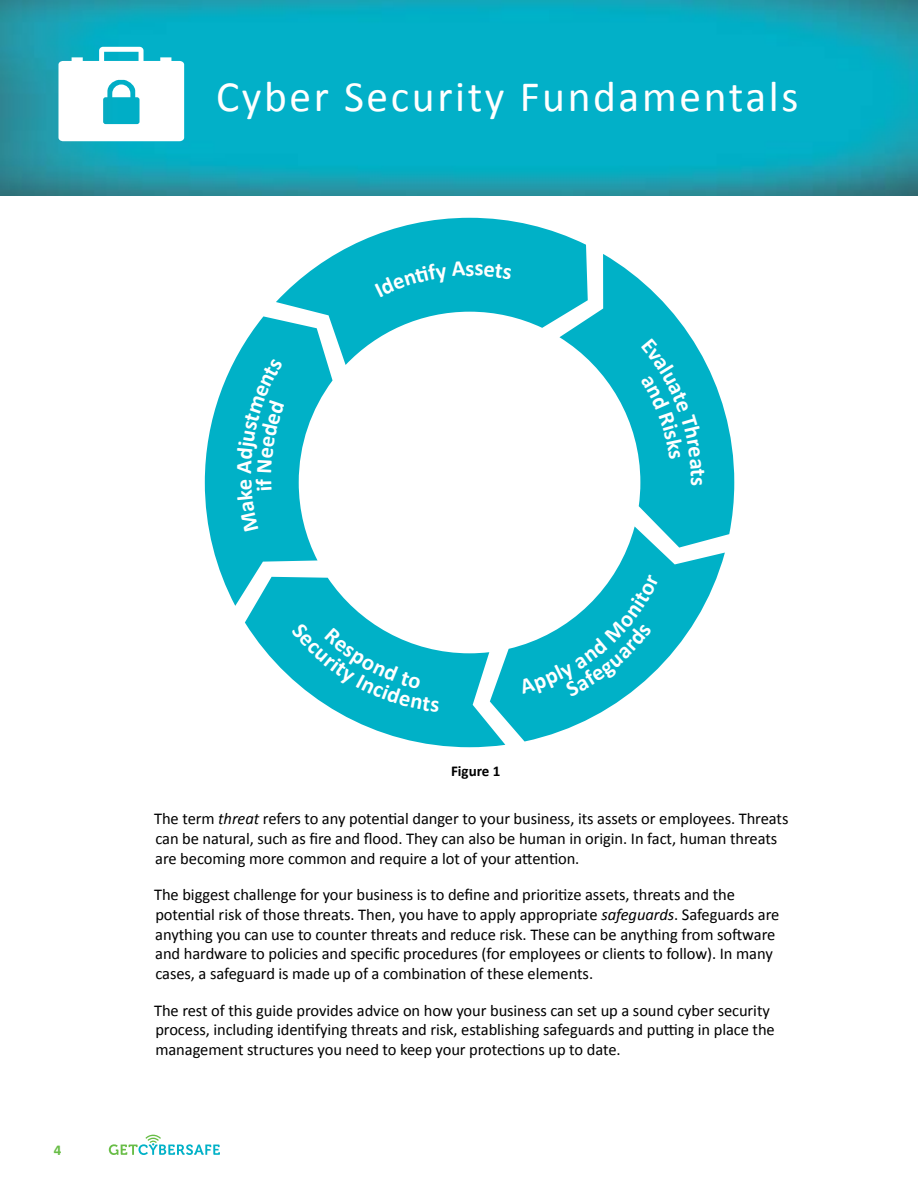
<style>
.page{position:relative;width:918px;height:1188px;background:#fff}
.page>*{position:absolute;margin:0;border:0;box-sizing:border-box;transform-origin:0 0}
.t1{font:43.5px "Calibri";letter-spacing:.06em;color:#fff}
.t2{font:700 22.5px "Calibri";color:#fff}
.t3{font:16.5px/19.8px "Calibri";letter-spacing:-.005em;color:#000}
.t4{font:700 15px "Calibri";color:#000}
.t5{font:700 15px "Calibri";color:#68bd46}
.s1{font-style:italic}
</style>
<div class="page">
<svg style="left:109px;top:1135px;width:111px;height:20px"></svg>
<img style="left:0;top:0;width:918px;height:196px">
<svg style="left:505px;top:548px;width:220px;height:194px"></svg>
<svg style="left:276px;top:218px;width:311px;height:147px;fill:#00b1c7"></svg>
<svg style="left:559px;top:254px;width:175px;height:294px"></svg>
<svg style="left:245px;top:585px;width:260px;height:162px"></svg>
<svg style="left:59px;top:47px;width:125px;height:94px"></svg>
<div style="left:375px;top:261px;width:137px;height:36px;background:#00b1c7"></div>
<svg style="left:519px;top:574px;width:140px;height:123px"></svg>
<svg style="left:292px;top:622px;width:147px;height:90px;background:#24bcce"></svg>
<div style="left:641px;top:338px;width:63px;height:138px;background:#00b1c7"></div>
<svg style="left:205px;top:316px;width:128px;height:290px"></svg>
<h1 class="t1" style="left:216px;top:69px;width:584px">Cyber Security Fundamentals</h1>
<h2 class="t2" style="left:713px;top:477px;width:11px;rotate:90deg">s</h2>
<p class="t5" style="left:54px;top:1140px;width:9px">4</p>
<p class="t4" style="left:451px;top:761px;width:51px">Figure 1</p>
<p class="t3" style="left:154px;top:809px;width:636px">The term <span class="s1">threat</span> refers to any potential danger to your business, its assets or employees. Threats can be natural, such as fire and flood. They can also be human in origin. In fact, human threats are becoming more common and require a lot of your attention.</p>
<p class="t3" style="left:154px;top:885px;width:627px">The biggest challenge for your business is to define and prioritize assets, threats and the potential risk of those threats. Then, you have to apply appropriate <span class="s1">safeguards</span>. Safeguards are anything you can use to counter threats and reduce risk. These can be anything from software and hardware to policies and specific procedures (for employees or clients to follow). In many cases, a safeguard is made up of a combination of these elements.</p>
<p class="t3" style="left:154px;top:1000px;width:622px">The rest of this guide provides advice on how your business can set up a sound cyber security process, including identifying threats and risk, establishing safeguards and putting in place the management structures you need to keep your protections up to date.</p>
</div>
